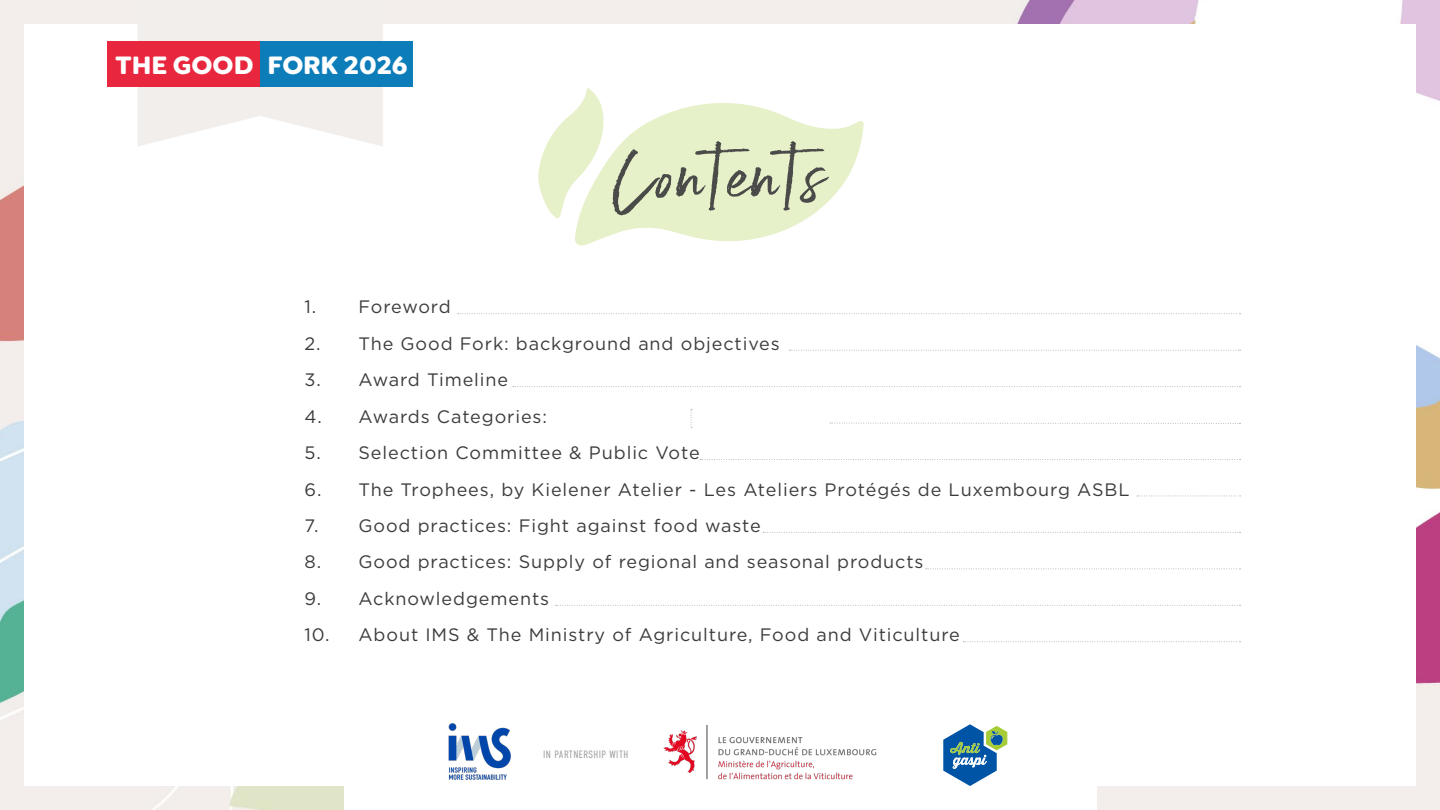
<style>
.page{position:relative;width:1440px;height:810px;background:#fff}
.page>*{position:absolute;margin:0;border:0;box-sizing:border-box;transform-origin:0 0}
.t1{font:100.5px "Emmeline";letter-spacing:.02em;color:#4a4a49;scale:1.1 1}
.t2{font:700 26.85px "Goldplay";color:#fff}
.t3{font:18px "Gotham";letter-spacing:.05em;color:#3c3c3b}
.t4{font:18px "Gotham";letter-spacing:.03em;color:#3c3c3b}
.t5{font:300 10.65px "DIN Condensed";letter-spacing:.04em;color:#9d9d9c}
</style>
<div class="page">
<img style="left:0;top:0;width:1440px;height:810px">
<div style="left:24px;top:24px;width:1391px;height:762px;background:#fff"></div>
<svg style="left:138px;top:0;width:245px;height:146px"></svg>
<div style="left:260px;top:41px;width:153px;height:46px;background:#0d7dba"></div>
<div style="left:108px;top:41px;width:152px;height:46px;background:#e8263d"></div>
<div style="left:344px;top:694px;width:752px;height:116px;background:#fff"></div>
<img style="left:663px;top:726px;width:214px;height:54px">
<img style="left:448px;top:723px;width:63px;height:57px">
<svg style="left:943px;top:724px;width:64px;height:62px"></svg>
<svg style="left:538px;top:88px;width:326px;height:158px"></svg>
<svg style="left:691px;top:409px;width:1px;height:19px"></svg>
<svg style="left:458px;top:313px;width:782px;height:1px"></svg>
<svg style="left:700px;top:459px;width:540px;height:1px"></svg>
<svg style="left:789px;top:350px;width:451px;height:1px"></svg>
<svg style="left:1137px;top:496px;width:103px;height:1px"></svg>
<svg style="left:513px;top:386px;width:727px;height:1px"></svg>
<svg style="left:763px;top:532px;width:477px;height:1px"></svg>
<svg style="left:555px;top:605px;width:685px;height:1px"></svg>
<svg style="left:926px;top:568px;width:314px;height:1px"></svg>
<svg style="left:963px;top:641px;width:277px;height:1px"></svg>
<svg style="left:830px;top:423px;width:410px;height:1px"></svg>
<h2 class="t2" style="left:116px;top:47px;width:293px">THE GOOD FORK 2026</h2>
<h1 class="t1" style="left:612px;top:118px;width:197px">Contents</h1>
<p class="t4" style="left:304px;top:295px;width:148px">1. Foreword</p>
<p class="t3" style="left:304px;top:332px;width:477px">2. The Good Fork: background and objectives</p>
<p class="t3" style="left:304px;top:368px;width:205px">3. Award Timeline</p>
<p class="t3" style="left:304px;top:405px;width:244px">4. Awards Categories:</p>
<p class="t3" style="left:304px;top:441px;width:397px">5. Selection Committee &amp; Public Vote</p>
<p class="t3" style="left:304px;top:478px;width:826px">6. The Trophees, by Kielener Atelier - Les Ateliers Protégés de Luxembourg ASBL</p>
<p class="t3" style="left:304px;top:514px;width:458px">7. Good practices: Fight against food waste</p>
<p class="t3" style="left:304px;top:551px;width:620px">8. Good practices: Supply of regional and seasonal products</p>
<p class="t3" style="left:304px;top:587px;width:246px">9. Acknowledgements</p>
<p class="t3" style="left:304px;top:624px;width:657px">10. About IMS &amp; The Ministry of Agriculture, Food and Viticulture</p>
<p class="t5" style="left:543px;top:749px;width:87px">IN PARTNERSHIP WITH</p>
</div>
